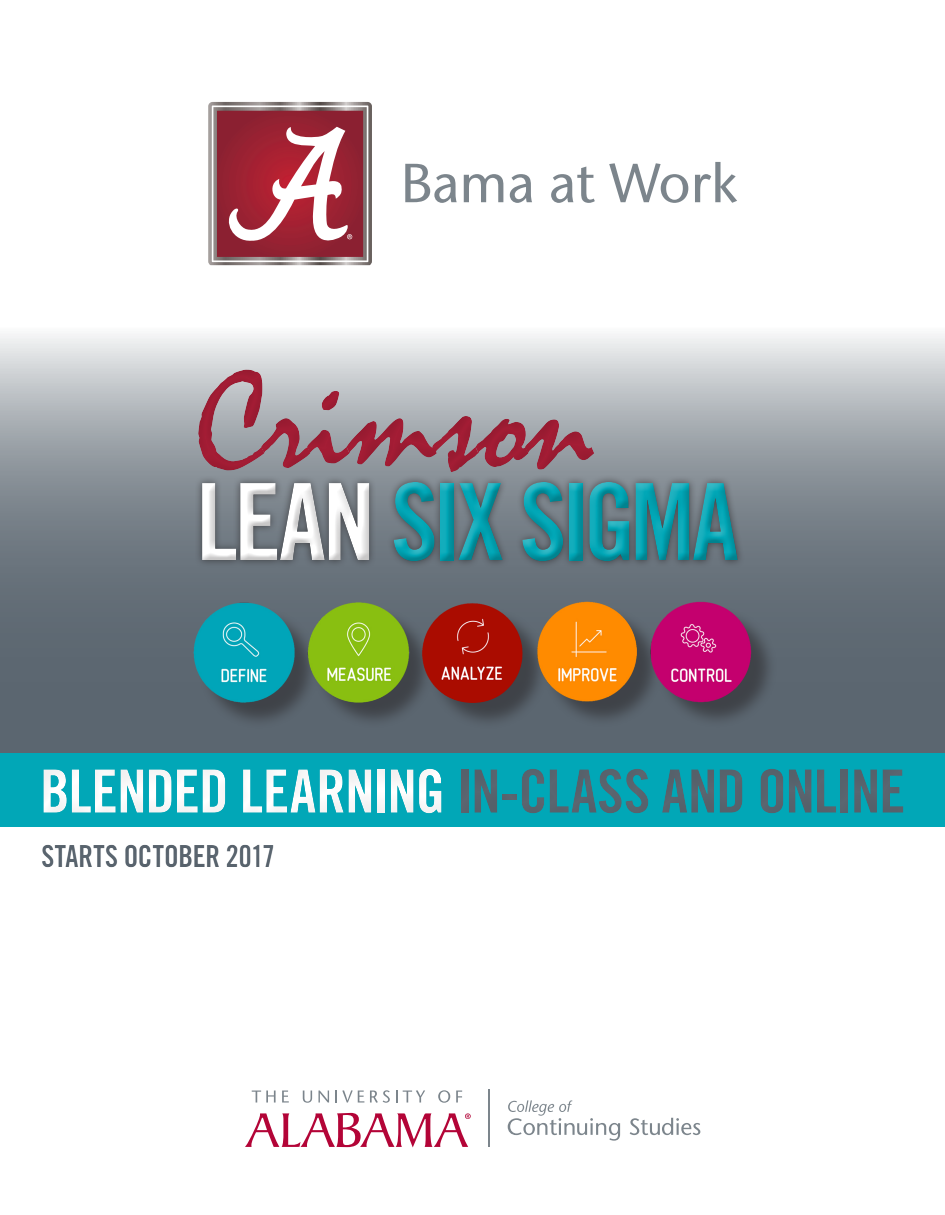
<style>
.page{position:relative;width:945px;height:1215px;background:#fff}
.page>*{position:absolute;margin:0;border:0;box-sizing:border-box;transform-origin:0 0}
.t1{font:145.05px "Mistral";letter-spacing:-.005em;color:#a41d35}
.t2{font:106.8px "Trade Gothic Bold Cond Twenty";letter-spacing:-.045em;color:#01a7b7}
.t3{font:60px "Trade Gothic Bold Cond Twenty";letter-spacing:-.02em;color:#5b6670}
.t4{font:30.45px "Trade Gothic Bold Cond Twenty";letter-spacing:-.02em;color:#5b6670}
.s1{color:#fff}
</style>
<div class="page">
<svg style="left:245px;top:1113px;width:226px;height:34px"></svg>
<svg style="left:252px;top:1091px;width:24px;height:12px"></svg>
<svg style="left:282px;top:1091px;width:7px;height:12px"></svg>
<svg style="left:303px;top:1091px;width:9px;height:12px"></svg>
<svg style="left:319px;top:1091px;width:10px;height:12px"></svg>
<svg style="left:336px;top:1090px;width:28px;height:13px"></svg>
<svg style="left:370px;top:1090px;width:20px;height:13px"></svg>
<svg style="left:396px;top:1090px;width:29px;height:13px"></svg>
<svg style="left:438px;top:1090px;width:12px;height:13px"></svg>
<svg style="left:456px;top:1091px;width:6px;height:12px"></svg>
<svg style="left:508px;top:1100px;width:112px;height:41px"></svg>
<svg style="left:630px;top:1118px;width:70px;height:17px"></svg>
<hr style="left:488px;top:1090px;width:2px;height:57px;background:#7c858c">
<svg style="left:208px;top:102px;width:164px;height:163px"></svg>
<svg style="left:405px;top:164px;width:52px;height:39px"></svg>
<svg style="left:464px;top:174px;width:39px;height:28px"></svg>
<svg style="left:510px;top:174px;width:22px;height:29px"></svg>
<svg style="left:551px;top:167px;width:44px;height:36px"></svg>
<svg style="left:609px;top:163px;width:79px;height:40px"></svg>
<svg style="left:695px;top:162px;width:42px;height:41px"></svg>
<svg style="left:0;top:334px;width:945px;height:419px"></svg>
<div style="left:186px;top:354px;width:420px;height:133px;background:#231f20;opacity:.1"></div>
<div style="left:193px;top:473px;width:537px;height:93px;background:#8a9299"></div>
<div style="left:195px;top:477px;width:551px;height:93px;background:#231f20;opacity:.25"></div>
<div style="left:197px;top:605px;width:581px;height:125px;background:#231f20;opacity:.5"></div>
<img style="left:193px;top:601px;width:103px;height:102px">
<img style="left:649px;top:601px;width:104px;height:102px">
<img style="left:307px;top:601px;width:103px;height:102px">
<img style="left:419px;top:601px;width:107px;height:102px">
<img style="left:536px;top:601px;width:101px;height:102px">
<div style="left:0;top:753px;width:945px;height:74px;background:#01a7b7"></div>
<h1 class="t1" style="left:196px;top:335px;width:399px">Crimson</h1>
<h2 class="t2" style="left:196px;top:457px;width:544px"><span class="s1">LEAN</span> SIX SIGMA</h2>
<p class="t3" style="left:40px;top:755px;width:867px"><span class="s1">BLENDED LEARNING</span> IN-CLASS AND ONLINE</p>
<p class="t4" style="left:41px;top:838px;width:236px">STARTS OCTOBER 2017</p>
</div>
